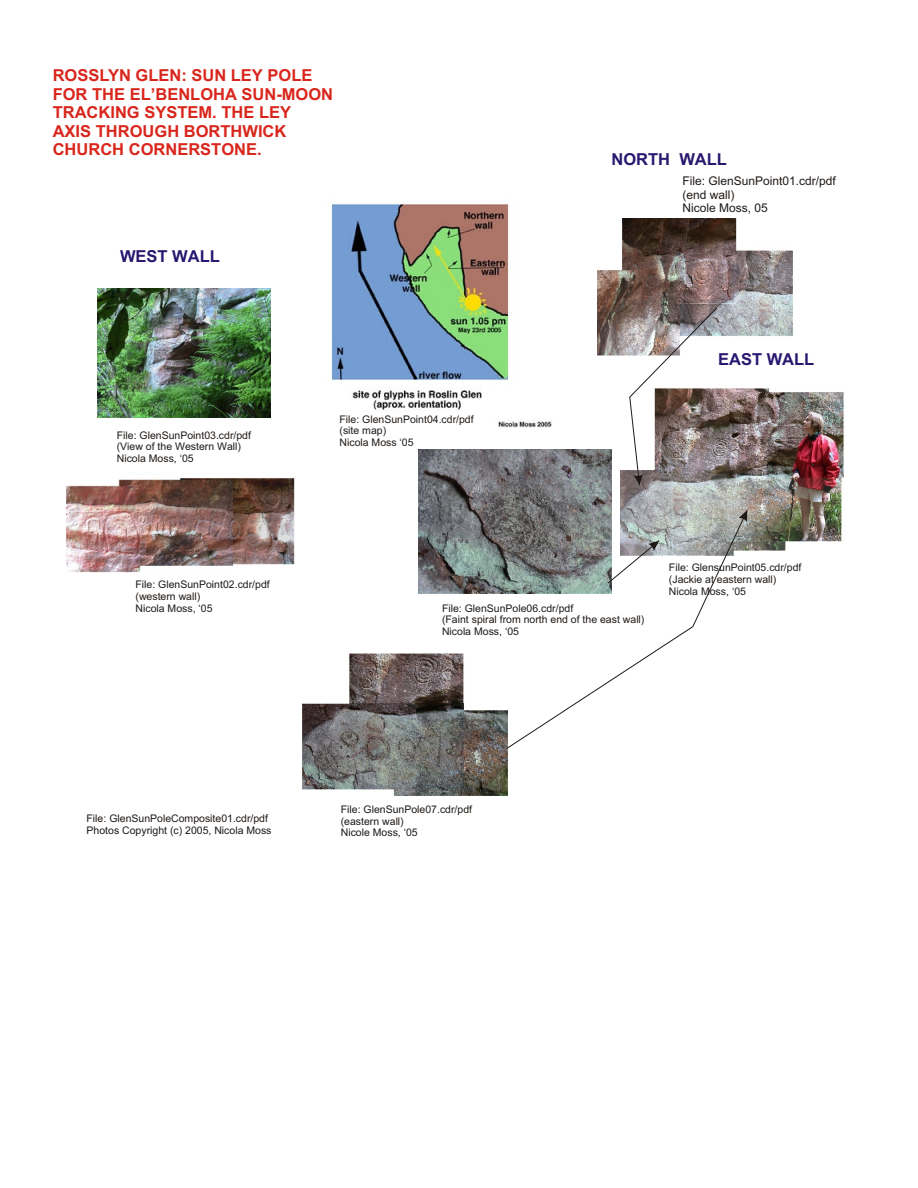
<style>
.page{position:relative;width:918px;height:1188px;background:#fff}
.page>*{position:absolute;margin:0;border:0;box-sizing:border-box;transform-origin:0 0}
.t1{font:700 16.5px/18.5px "Arial";color:#d9261c}
.t2{font:700 16.5px "Arial";color:#291770}
.t3{font:12px/13.4px "Arial";color:#1f1a17}
.t4{font:10.5px/11.7px "Arial";color:#1f1a17}
</style>
<div class="page">
<img style="left:598px;top:218px;width:195px;height:138px">
<img style="left:66px;top:478px;width:228px;height:94px">
<img style="left:98px;top:288px;width:173px;height:130px">
<img style="left:331px;top:203px;width:221px;height:225px">
<img style="left:620px;top:388px;width:224px;height:163px">
<img style="left:419px;top:449px;width:192px;height:144px">
<img style="left:302px;top:653px;width:206px;height:143px">
<img style="left:629px;top:307px;width:88px;height:179px">
<svg style="left:506px;top:510px;width:242px;height:239px"></svg>
<svg style="left:739px;top:510px;width:8px;height:12px"></svg>
<h1 class="t1" style="left:53px;top:68px;width:282px">ROSSLYN GLEN: SUN LEY POLE<br>FOR THE EL’BENLOHA SUN-MOON<br>TRACKING SYSTEM. THE LEY<br>AXIS THROUGH BORTHWICK<br>CHURCH CORNERSTONE.</h1>
<h1 class="t2" style="left:120px;top:250px;width:101px">WEST WALL</h1>
<p class="t4" style="left:117px;top:430px;width:136px">File: GlenSunPoint03.cdr/pdf (View of the Western Wall)<br>Nicola Moss, ‘05</p>
<p class="t4" style="left:340px;top:414px;width:136px">File: GlenSunPoint04.cdr/pdf (site map)<br>Nicola Moss ‘05</p>
<h1 class="t2" style="left:612px;top:153px;width:117px">NORTH WALL</h1>
<p class="t3" style="left:682px;top:176px;width:155px">File: GlenSunPoint01.cdr/pdf (end wall)<br>Nicole Moss, 05</p>
<h1 class="t2" style="left:718px;top:353px;width:98px">EAST WALL</h1>
<p class="t4" style="left:136px;top:580px;width:136px">File: GlenSunPoint02.cdr/pdf (western wall)<br>Nicola Moss, ‘05</p>
<p class="t4" style="left:442px;top:603px;width:204px">File: GlenSunPole06.cdr/pdf<br>(Faint spiral from north end of the east wall)<br>Nicola Moss, ‘05</p>
<p class="t4" style="left:669px;top:563px;width:134px">File: GlensunPoint05.cdr/pdf (Jackie at eastern wall)<br>Nicola Moss, ‘05</p>
<p class="t4" style="left:87px;top:813px;width:186px">File: GlenSunPoleComposite01.cdr/pdf<br>Photos Copyright (c) 2005, Nicola Moss</p>
<p class="t4" style="left:341px;top:804px;width:133px">File: GlenSunPole07.cdr/pdf (eastern wall)<br>Nicole Moss, ‘05</p>
</div>
